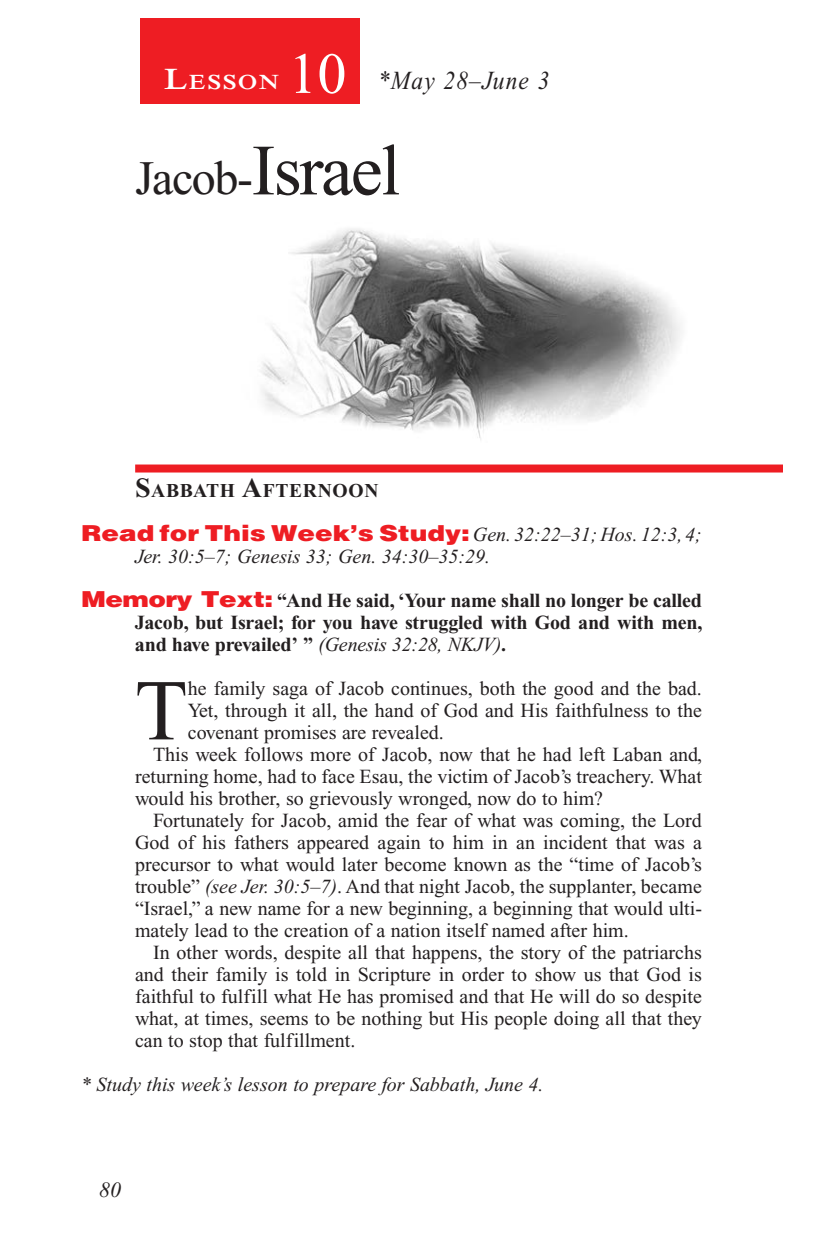
<style>
.page{position:relative;width:819px;height:1260px;background:#fff}
.page>*{position:absolute;margin:0;border:0;box-sizing:border-box;transform-origin:0 0}
.Body_Drop_Cap{font:86.4px "Times New Roman PS Std";color:#231f20}
.Lesson_Number{font:58px "Times New Roman PS Std";color:#fff}
.Lesson_Head_SA{font:48px "Times New Roman PS Std";color:#231f20}
.Lesson_Dates{font:italic 26px "Times New Roman PS Std";letter-spacing:.05em;color:#231f20;scale:.9 1}
.t1{font:italic 22px "Times New Roman PS Std";color:#231f20}
.Lesson_Start_Head{font:600 21px "Times NRMT Std";letter-spacing:.07em;color:#fff;scale:1.1 1}
.Body{font:20px/22px "Times New Roman PS Std";color:#231f20;text-align:justify}
.Question{font:700 20px/22px "Times New Roman PS Std";letter-spacing:-.01em;color:#231f20;text-align:justify}
.Question-2{font:italic 20px/22px "Times New Roman PS Std";color:#231f20}
.Body_Drop_Cap-2{font:20px/22px "Times New Roman PS Std";color:#231f20;text-align:justify}
.Sabbath_Afternoon_He{font:700 19.6px "Times New Roman PS Std";letter-spacing:.035em;color:#231f20}
.s1{font-size:30px}
.s2{font-size:72px}
.s3{font-size:28px}
.s4{font-family:"Helvetica LT Std";font-weight:900;font-style:normal;font-size:22px;color:#ee1d23}
.s5{font-family:"Helvetica LT Std";font-weight:900;font-size:22px;color:#ee1d23}
.s6{font-weight:400;font-style:italic}
.s7{font-style:italic}
</style>
<div class="page">
<div style="left:135px;top:465px;width:648px;height:8px;background:#ee1d23"></div>
<div style="left:140px;top:18px;width:220px;height:86px;background:#ee1d23"></div>
<img style="left:260px;top:229px;width:421px;height:211px">
<p class="Lesson_Number" style="left:288px;top:42px;width:59px">10</p>
<p class="Lesson_Start_Head" style="left:164px;top:70px;width:106px"><span class="s1">L</span>ESSON</p>
<p class="Lesson_Dates" style="left:378px;top:66px;width:192px">*May 28–June 3</p>
<p class="Lesson_Head_SA" style="left:135px;top:152px;width:267px">Jacob-<span class="s2">Israel</span></p>
<p class="Sabbath_Afternoon_He" style="left:135px;top:480px;width:245px"><span class="s3">S</span>ABBATH <span class="s3">A</span>FTERNOON</p>
<p class="Question-2" style="left:135px;top:524px;width:568px;text-indent:-54px"><span class="s4">Read for This Week’s Study:</span> Gen. 32:22–31; Hos. 12:3, 4;<br>Jer. 30:5–7; Genesis 33; Gen. 34:30–35:29.</p>
<p class="Question" style="left:135px;top:590px;width:569px;text-indent:-54px"><span class="s5">Memory Text:</span> “And He said, ‘Your name shall no longer be called Jacob, but Israel; for you have struggled with God and with men, and have prevailed’ ” <span class="s6">(Genesis 32:28, NKJV)</span>.</p>
<p class="Body_Drop_Cap" style="left:135px;top:664px;width:54px">T</p>
<p class="Body_Drop_Cap-2" style="left:188px;top:678px;width:516px">he family saga of Jacob continues, both the good and the bad.<br>Yet, through it all, the hand of God and His faithfulness to the covenant promises are revealed.</p>
<p class="Body" style="left:135px;top:744px;width:569px;text-indent:18px">This week follows more of Jacob, now that he had left Laban and, returning home, had to face Esau, the victim of Jacob’s treachery. What would his brother, so grievously wronged, now do to him?</p>
<p class="Body" style="left:135px;top:810px;width:569px;text-indent:18px">Fortunately for Jacob, amid the fear of what was coming, the Lord God of his fathers appeared again to him in an incident that was a precursor to what would later become known as the “time of Jacob’s trouble” <span class="s7">(see Jer. 30:5–7)</span>. And that night Jacob, the supplanter, became “Israel,” a new name for a new beginning, a beginning that would ulti&shy;mately lead to the creation of a nation itself named after him.</p>
<p class="Body" style="left:135px;top:942px;width:568px;text-indent:18px">In other words, despite all that happens, the story of the patriarchs and their family is told in Scripture in order to show us that God is faithful to fulfill what He has promised and that He will do so despite what, at times, seems to be nothing but His people doing all that they can to stop that fulfillment.</p>
<p class="Question-2" style="left:81px;top:1074px;width:464px">* Study this week’s lesson to prepare for Sabbath, June 4.</p>
<p class="t1" style="left:99px;top:1178px;width:23px">80</p>
</div>
